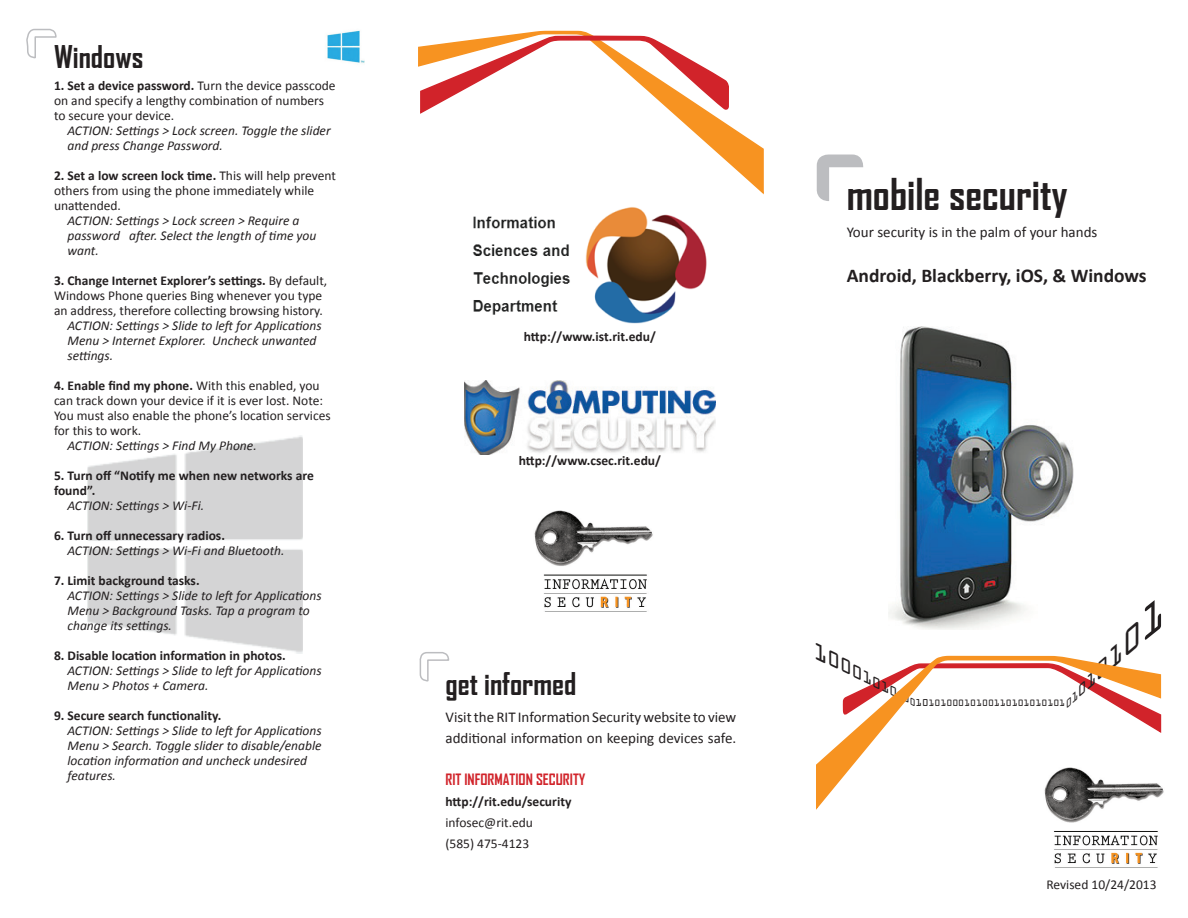
<style>
.page{position:relative;width:1188px;height:918px;background:#fff}
.page>*{position:absolute;margin:0;border:0;box-sizing:border-box;transform-origin:0 0}
.t1{font:700 42px "Agency FB";color:#231f20}
.t2{font:700 30px "Agency FB";color:#231f20}
.t3{font:700 19.5px "Calibri";color:#231f20}
.t4{font:15px/21px "Calibri";color:#231f20}
.t5{font:700 15px "Agency FB";color:#d1232a}
.t6{font:italic 13.5px/15px "Calibri";color:#231f20}
.t7{font:13.5px/15px "Calibri";color:#231f20}
.t8{font:700 13.5px/15px "Calibri";color:#231f20}
.t9{font:8.25px "OCRA Std";color:#231f20}
.t10{font:italic 8.1px "OCRA Std";color:#231f20;scale:1.11 1}
.t11{font:italic 7.95px "OCRA Std";color:#231f20;scale:1.33 1}
.s1{font-weight:700}
.s2{font-size:9px}
.s3{font-size:11.25px}
.s4{font-size:13.65px}
.s5{font-size:16.95px}
.s6{font-size:20.4px}
.s7{font-size:18.9px}
.s8{font-size:17.55px}
.s9{font-size:16.2px}
.s10{font-size:14.85px}
.s11{font-size:13.5px}
.s12{font-size:12.15px}
.s13{font-size:11.55px}
.s14{font-size:10.8px}
.s15{font-size:9.45px}
</style>
<div class="page">
<svg style="left:817px;top:154px;width:47px;height:47px"></svg>
<img style="left:900px;top:326px;width:174px;height:269px">
<svg style="left:26px;top:28px;width:31px;height:31px"></svg>
<svg style="left:418px;top:30px;width:346px;height:164px"></svg>
<svg style="left:419px;top:35px;width:311px;height:79px"></svg>
<svg style="left:816px;top:733px;width:64px;height:76px"></svg>
<svg style="left:419px;top:652px;width:31px;height:30px"></svg>
<img style="left:87px;top:436px;width:216px;height:217px">
<img style="left:327px;top:30px;width:37px;height:33px">
<img style="left:472px;top:207px;width:235px;height:117px">
<img style="left:1044px;top:767px;width:120px;height:101px">
<img style="left:534px;top:510px;width:119px;height:102px">
<img style="left:464px;top:381px;width:252px;height:74px">
<svg style="left:842px;top:595px;width:320px;height:138px"></svg>
<h2 class="t2" style="left:54px;top:38px;width:91px">Windows</h2>
<p class="t7" style="left:54px;top:78px;width:283px"><span class="s1">1. Set a device password.</span> Turn the device passcode on and specify a lengthy combination of numbers to secure your device.</p>
<p class="t6" style="left:68px;top:122px;width:265px">ACTION: Settings &gt; Lock screen. Toggle the slider and press Change Password.</p>
<p class="t7" style="left:54px;top:168px;width:283px"><span class="s1">2. Set a low screen lock time.</span> This will help prevent others from using the phone immediately while unattended.</p>
<p class="t6" style="left:68px;top:212px;width:250px">ACTION: Settings &gt; Lock screen &gt; Require a password after. Select the length of time you want.</p>
<p class="t7" style="left:54px;top:273px;width:275px"><span class="s1">3. Change Internet Explorer’s settings.</span> By default,<br>Windows Phone queries Bing whenever you type an address, therefore collecting browsing history.</p>
<p class="t6" style="left:68px;top:317px;width:256px">ACTION: Settings &gt; Slide to left for Applications<br>Menu &gt; Internet Explorer. Uncheck unwanted settings.</p>
<p class="t7" style="left:54px;top:378px;width:278px"><span class="s1">4. Enable find my phone.</span> With this enabled, you can track down your device if it is ever lost. Note:<br>You must also enable the phone’s location services for this to work.</p>
<p class="t6" style="left:68px;top:437px;width:191px">ACTION: Settings &gt; Find My Phone.</p>
<p class="t8" style="left:54px;top:468px;width:261px">5. Turn off “Notify me when new networks are found”.</p>
<p class="t6" style="left:68px;top:497px;width:138px">ACTION: Settings &gt; Wi-Fi.</p>
<p class="t8" style="left:54px;top:528px;width:172px">6. Turn off unnecessary radios.</p>
<p class="t6" style="left:68px;top:542px;width:219px">ACTION: Settings &gt; Wi-Fi and Bluetooth.</p>
<p class="t8" style="left:54px;top:573px;width:147px">7. Limit background tasks.</p>
<p class="t6" style="left:68px;top:587px;width:256px">ACTION: Settings &gt; Slide to left for Applications<br>Menu &gt; Background Tasks. Tap a program to change its settings.</p>
<p class="t8" style="left:54px;top:648px;width:233px">8. Disable location information in photos.</p>
<p class="t6" style="left:68px;top:662px;width:256px">ACTION: Settings &gt; Slide to left for Applications<br>Menu &gt; Photos + Camera.</p>
<p class="t8" style="left:54px;top:708px;width:169px">9. Secure search functionality.</p>
<p class="t6" style="left:68px;top:722px;width:256px">ACTION: Settings &gt; Slide to left for Applications Menu &gt; Search. Toggle slider to disable/enable location information and uncheck undesired features.</p>
<p class="t8" style="left:524px;top:329px;width:134px">http://www.ist.rit.edu/</p>
<p class="t8" style="left:519px;top:453px;width:144px">http://www.csec.rit.edu/</p>
<h2 class="t2" style="left:446px;top:665px;width:132px">get informed</h2>
<p class="t4" style="left:446px;top:707px;width:292px">Visit the RIT Information Security website to view additional information on keeping devices safe.</p>
<p class="t5" style="left:446px;top:770px;width:141px">RIT INFORMATION SECURITY</p>
<p class="t8" style="left:446px;top:794px;width:127px">http://rit.edu/security</p>
<p class="t7" style="left:446px;top:812px;width:89px;line-height:21px">infosec@rit.edu (585) 475-4123</p>
<h1 class="t1" style="left:847px;top:168px;width:223px">mobile security</h1>
<p class="t4" style="left:847px;top:221px;width:252px">Your security is in the palm of your hands</p>
<h3 class="t3" style="left:847px;top:263px;width:301px">Android, Blackberry, iOS, &amp; Windows</h3>
<p class="t11" style="left:1062px;top:704px;width:58px;rotate:-41deg">0<span class="s2">1</span><span class="s3">0</span><span class="s4">1</span><span class="s5">0</span><span class="s6">1</span></p>
<p class="t10" style="left:817px;top:651px;width:103px;rotate:26deg"><span class="s7">1</span><span class="s8">0</span><span class="s9">0</span><span class="s10">0</span><span class="s11">1</span><span class="s12">0</span><span class="s13">1</span><span class="s14">0</span>1<span class="s15">0</span>0</p>
<p class="t9" style="left:916px;top:700px;width:151px"><span class="s2">10</span>10100010100110101010101</p>
<p class="t7" style="left:1046px;top:877px;width:112px">Revised 10/24/2013</p>
</div>
